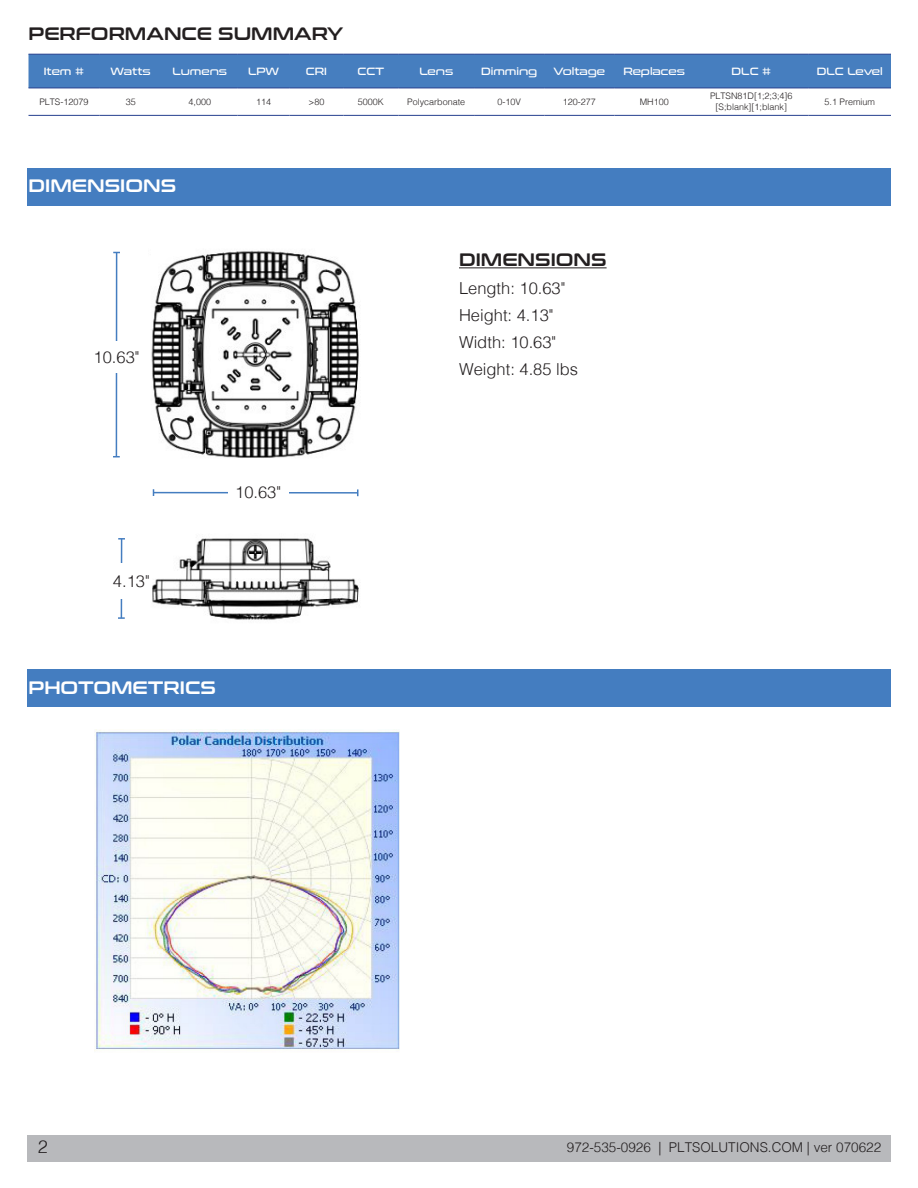
<style>
.page{position:relative;width:918px;height:1188px;background:#fff}
.page>*{position:absolute;margin:0;border:0;box-sizing:border-box;transform-origin:0 0}
.t1{font:18px "Conthrax Sb";color:#231f20}
.t2{font:18px "Conthrax Sb";color:#fff}
.t3{font:300 18px "Helvetica";color:#231f20}
.PLT_Body{font:300 16.5px "Helvetica";color:#231f20}
.t4{font:300 13.5px "Helvetica";color:#231f20}
.t5{font:10.5px "Conthrax Rg";color:#fff}
.Paragraph_Style_1{font:300 9px "Helvetica";color:#231f20}
</style>
<div class="page">
<div style="left:27px;top:1135px;width:864px;height:27px;background:#b8b9bc"></div>
<img style="left:151px;top:250px;width:208px;height:370px">
<div style="left:27px;top:168px;width:864px;height:37px;background:#447dc0"></div>
<div style="left:27px;top:670px;width:864px;height:37px;background:#447dc0"></div>
<div style="left:28px;top:55px;width:863px;height:33px;background:#467ebf"></div>
<hr style="left:28px;top:115px;width:71px;height:1px;background:#253f8e">
<hr style="left:99px;top:115px;width:63px;height:1px;background:#253f8e">
<hr style="left:162px;top:115px;width:76px;height:1px;background:#253f8e">
<hr style="left:238px;top:115px;width:51px;height:1px;background:#253f8e">
<hr style="left:289px;top:115px;width:54px;height:1px;background:#253f8e">
<hr style="left:343px;top:115px;width:56px;height:1px;background:#253f8e">
<hr style="left:399px;top:115px;width:75px;height:1px;background:#253f8e">
<hr style="left:474px;top:115px;width:70px;height:1px;background:#253f8e">
<hr style="left:544px;top:115px;width:71px;height:1px;background:#253f8e">
<hr style="left:615px;top:115px;width:79px;height:1px;background:#253f8e">
<hr style="left:694px;top:115px;width:115px;height:1px;background:#253f8e">
<hr style="left:809px;top:115px;width:82px;height:1px;background:#253f8e">
<hr style="left:28px;top:54px;width:71px;height:1px;background:#253f8e">
<hr style="left:99px;top:54px;width:63px;height:1px;background:#253f8e">
<hr style="left:162px;top:54px;width:76px;height:1px;background:#253f8e">
<hr style="left:238px;top:54px;width:51px;height:1px;background:#253f8e">
<hr style="left:289px;top:54px;width:54px;height:1px;background:#253f8e">
<hr style="left:343px;top:54px;width:56px;height:1px;background:#253f8e">
<hr style="left:399px;top:54px;width:75px;height:1px;background:#253f8e">
<hr style="left:474px;top:54px;width:70px;height:1px;background:#253f8e">
<hr style="left:544px;top:54px;width:71px;height:1px;background:#253f8e">
<hr style="left:615px;top:54px;width:79px;height:1px;background:#253f8e">
<hr style="left:694px;top:54px;width:115px;height:1px;background:#253f8e">
<hr style="left:809px;top:54px;width:82px;height:1px;background:#253f8e">
<hr style="left:28px;top:88px;width:71px;height:1px;background:#253f8e">
<hr style="left:99px;top:88px;width:63px;height:1px;background:#253f8e">
<hr style="left:162px;top:88px;width:76px;height:1px;background:#253f8e">
<hr style="left:238px;top:88px;width:51px;height:1px;background:#253f8e">
<hr style="left:289px;top:88px;width:54px;height:1px;background:#253f8e">
<hr style="left:343px;top:88px;width:56px;height:1px;background:#253f8e">
<hr style="left:399px;top:88px;width:75px;height:1px;background:#253f8e">
<hr style="left:474px;top:88px;width:70px;height:1px;background:#253f8e">
<hr style="left:544px;top:88px;width:71px;height:1px;background:#253f8e">
<hr style="left:615px;top:88px;width:79px;height:1px;background:#253f8e">
<hr style="left:694px;top:88px;width:115px;height:1px;background:#253f8e">
<hr style="left:809px;top:88px;width:82px;height:1px;background:#253f8e">
<hr style="left:459px;top:267px;width:148px;height:1px;background:#231f20">
<img style="left:94px;top:729px;width:306px;height:322px">
<hr style="left:116px;top:252px;width:1px;height:205px;background:#447dc0">
<hr style="left:121px;top:539px;width:1px;height:79px;background:#447dc0">
<svg style="left:118px;top:617px;width:7px;height:2px"></svg>
<svg style="left:118px;top:538px;width:7px;height:2px"></svg>
<div style="left:87px;top:341px;width:59px;height:32px;background:#fff"></div>
<div style="left:110px;top:564px;width:42px;height:35px;background:#fff"></div>
<div style="left:138px;top:466px;width:248px;height:50px;background:#fff"></div>
<hr style="left:154px;top:492px;width:204px;height:2px;background:#447dc0">
<svg style="left:357px;top:489px;width:2px;height:7px"></svg>
<div style="left:228px;top:475px;width:60px;height:35px;background:#fff"></div>
<p class="t1" style="left:28px;top:20px;width:316px">PERFORMANCE SUMMARY</p>
<p class="t5" style="left:44px;top:63px;width:42px">Item #</p>
<p class="t5" style="left:111px;top:63px;width:42px">Watts</p>
<p class="t5" style="left:172px;top:63px;width:56px">Lumens</p>
<p class="t5" style="left:248px;top:63px;width:32px">LPW</p>
<p class="t5" style="left:306px;top:63px;width:23px">CRI</p>
<p class="t5" style="left:358px;top:63px;width:28px">CCT</p>
<p class="t5" style="left:419px;top:63px;width:35px">Lens</p>
<p class="t5" style="left:481px;top:63px;width:58px">Dimming</p>
<p class="t5" style="left:554px;top:63px;width:53px">Voltage</p>
<p class="t5" style="left:624px;top:63px;width:63px">Replaces</p>
<p class="t5" style="left:732px;top:63px;width:41px">DLC #</p>
<p class="t5" style="left:817px;top:63px;width:67px">DLC Level</p>
<p class="Paragraph_Style_1" style="left:39px;top:94px;width:51px">PLTS-12079</p>
<p class="Paragraph_Style_1" style="left:126px;top:94px;width:12px">35</p>
<p class="Paragraph_Style_1" style="left:189px;top:94px;width:24px">4,000</p>
<p class="Paragraph_Style_1" style="left:256px;top:94px;width:17px">114</p>
<p class="Paragraph_Style_1" style="left:308px;top:94px;width:17px">&gt;80</p>
<p class="Paragraph_Style_1" style="left:358px;top:94px;width:28px">5000K</p>
<p class="Paragraph_Style_1" style="left:407px;top:94px;width:60px">Polycarbonate</p>
<p class="Paragraph_Style_1" style="left:497px;top:94px;width:25px">0-10V</p>
<p class="Paragraph_Style_1" style="left:563px;top:94px;width:35px">120-277</p>
<p class="Paragraph_Style_1" style="left:640px;top:94px;width:31px">MH100</p>
<p class="Paragraph_Style_1" style="left:710px;top:89px;width:84px">PLTSN81D[1;2;3;4]6</p>
<p class="Paragraph_Style_1" style="left:716px;top:99px;width:73px">[S;blank][1;blank]</p>
<p class="Paragraph_Style_1" style="left:825px;top:94px;width:52px">5.1 Premium</p>
<p class="t2" style="left:28px;top:172px;width:149px">DIMENSIONS</p>
<p class="PLT_Body" style="left:94px;top:343px;width:47px">10.63"</p>
<p class="PLT_Body" style="left:113px;top:567px;width:38px">4.13"</p>
<p class="PLT_Body" style="left:235px;top:478px;width:47px">10.63"</p>
<p class="t2" style="left:28px;top:673px;width:189px">PHOTOMETRICS</p>
<p class="t3" style="left:38px;top:1132px;width:12px">2</p>
<p class="t1" style="left:459px;top:246px;width:149px">DIMENSIONS</p>
<p class="PLT_Body" style="left:459px;top:275px;width:108px">Length: 10.63"</p>
<p class="PLT_Body" style="left:459px;top:302px;width:96px">Height: 4.13"</p>
<p class="PLT_Body" style="left:459px;top:329px;width:99px">Width: 10.63"</p>
<p class="PLT_Body" style="left:459px;top:356px;width:121px">Weight: 4.85 lbs</p>
<h3 class="t4" style="left:567px;top:1136px;width:316px">972-535-0926 | PLTSOLUTIONS.COM | ver 070622</h3>
</div>
